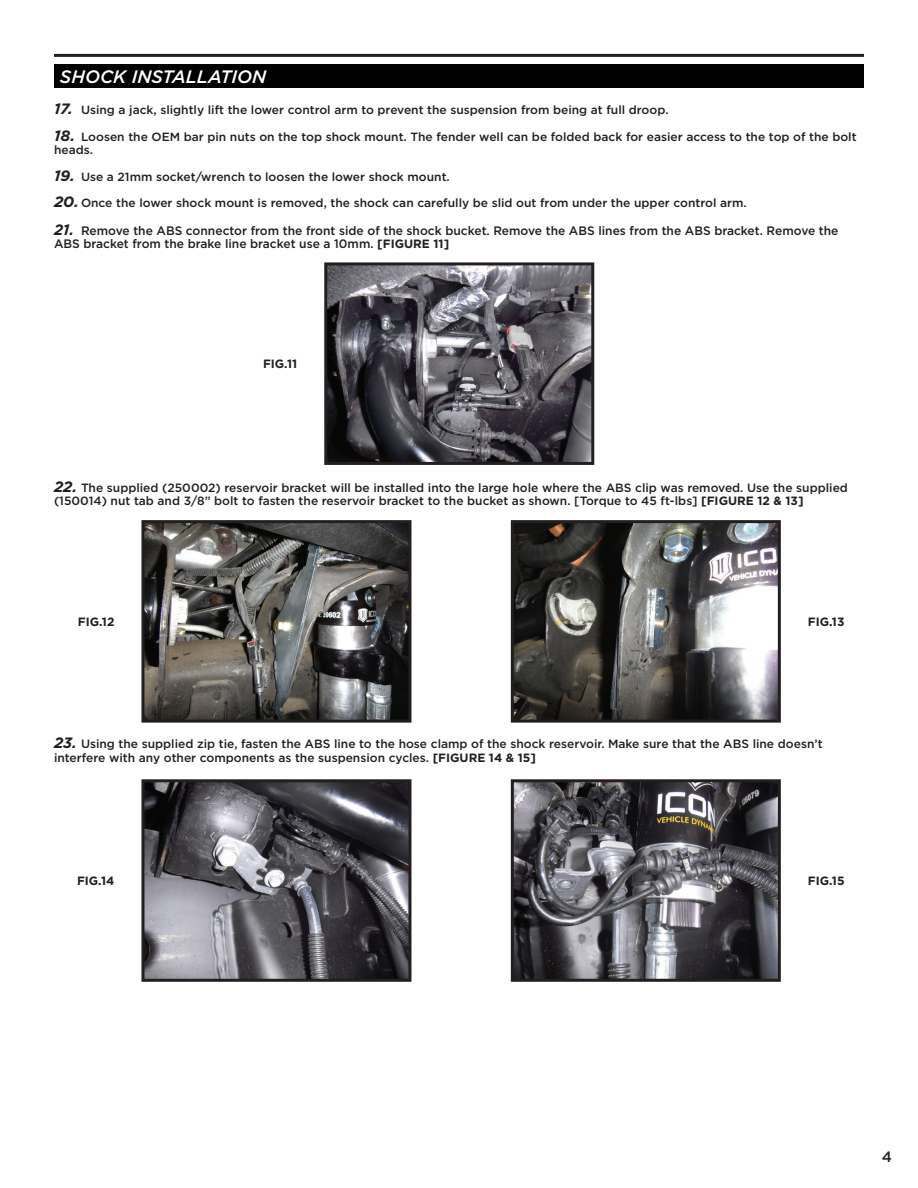
<style>
.page{position:relative;width:918px;height:1188px;background:#fff}
.page>*{position:absolute;margin:0;border:0;box-sizing:border-box;transform-origin:0 0}
.t1{font:italic 500 18px "Gotham";color:#fff}
.t2{font:500 15px "Gotham";color:#231f20}
.t3{font:500 12.3px/13.8px "Gotham";color:#231f20}
.t4{font:500 12px/13.5px "Gotham";color:#231f20}
.t5{font:700 12px "Gotham";color:#231f20}
.t6{font:500 11.85px/13.4px "Gotham";color:#231f20}
.s1{font-weight:700;font-style:italic;font-size:15px}
.s2{font-weight:700;font-size:12px}
.s3{font-weight:700}
</style>
<div class="page">
<hr style="left:54px;top:54px;width:810px;height:3px;background:#231f20">
<div style="left:54px;top:64px;width:810px;height:24px;background:#000"></div>
<img style="left:145px;top:783px;width:262px;height:195px">
<div style="left:141px;top:779px;width:270px;height:203px;border:3px solid #231f20"></div>
<img style="left:515px;top:783px;width:262px;height:195px">
<div style="left:511px;top:779px;width:270px;height:203px;border:3px solid #231f20"></div>
<img style="left:145px;top:524px;width:262px;height:195px">
<div style="left:141px;top:520px;width:270px;height:203px;border:3px solid #231f20"></div>
<img style="left:515px;top:524px;width:262px;height:195px">
<div style="left:511px;top:520px;width:270px;height:203px;border:3px solid #231f20"></div>
<img style="left:328px;top:266px;width:262px;height:195px">
<div style="left:324px;top:262px;width:270px;height:203px;border:3px solid #231f20"></div>
<h1 class="t1" style="left:60px;top:65px;width:208px">SHOCK INSTALLATION</h1>
<p class="t6" style="left:54px;top:103px;width:616px"><span class="s1">17.</span> Using a jack, slightly lift the lower control arm to prevent the suspension from being at full droop.</p>
<p class="t6" style="left:54px;top:130px;width:804px"><span class="s1">18.</span> Loosen the OEM bar pin nuts on the top shock mount. The fender well can be folded back for easier access to the top of the bolt heads.</p>
<p class="t6" style="left:54px;top:170px;width:397px"><span class="s1">19.</span> Use a 21mm socket/wrench to loosen the lower shock mount.</p>
<p class="t6" style="left:54px;top:196px;width:694px"><span class="s1">20.</span> Once the lower shock mount is removed, the shock can carefully be slid out from under the upper control arm.</p>
<p class="t3" style="left:54px;top:223px;width:786px"><span class="s1">21.</span> Remove the ABS connector from the front side of the shock bucket. Remove the ABS lines from the ABS bracket. Remove the<br>ABS bracket from the brake line bracket use a 10mm. <span class="s2">[FIGURE 11]</span></p>
<p class="t5" style="left:263px;top:356px;width:36px">FIG.11</p>
<p class="t4" style="left:54px;top:481px;width:795px"><span class="s1">22.</span> The supplied (250002) reservoir bracket will be installed into the large hole where the ABS clip was removed. Use the supplied (150014) nut tab and 3/8” bolt to fasten the reservoir bracket to the bucket as shown. [Torque to 45 ft-lbs] <span class="s3">[FIGURE 12 &amp; 13]</span></p>
<p class="t5" style="left:78px;top:614px;width:38px">FIG.12</p>
<p class="t5" style="left:808px;top:614px;width:38px">FIG.13</p>
<p class="t4" style="left:54px;top:737px;width:770px"><span class="s1">23.</span> Using the supplied zip tie, fasten the ABS line to the hose clamp of the shock reservoir. Make sure that the ABS line doesn’t interfere with any other components as the suspension cycles. <span class="s3">[FIGURE 14 &amp; 15]</span></p>
<p class="t5" style="left:77px;top:873px;width:39px">FIG.14</p>
<p class="t5" style="left:808px;top:873px;width:38px">FIG.15</p>
<p class="t2" style="left:882px;top:1147px;width:12px">4</p>
</div>
